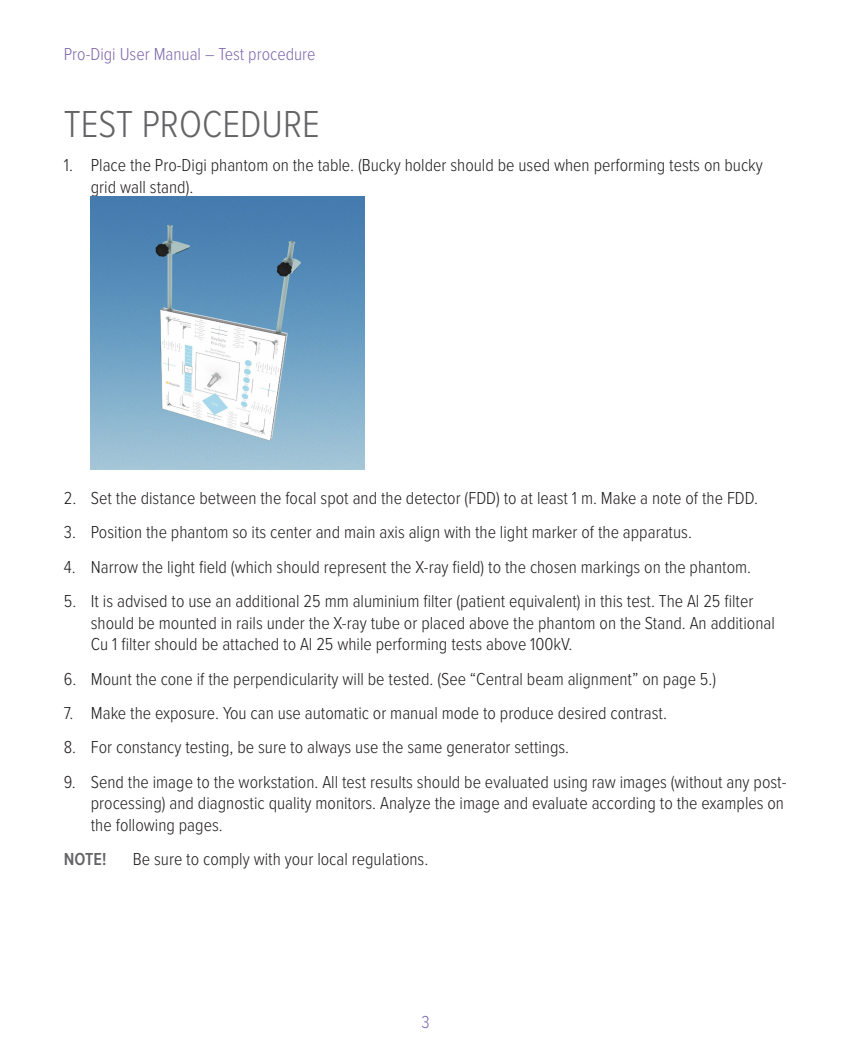
<style>
.page{position:relative;width:851px;height:1063px;background:#fff}
.page>*{position:absolute;margin:0;border:0;box-sizing:border-box;transform-origin:0 0}
.Header_1{font:300 39px "Proxima Nova Cond";color:#636366}
.Note_Caution{font:300 18px/21.6px "Proxima Nova Cond";color:#231f20}
.t1{font:300 18px "Proxima Nova Cond";color:#8169ae}
.Note_Caution-2{font:600 18px "Proxima Nova Cond";color:#636366}
</style>
<div class="page">
<img style="left:91px;top:197px;width:273px;height:273px">
<p class="t1" style="left:64px;top:41px;width:253px">Pro-Digi User Manual – Test procedure</p>
<p class="Header_1" style="left:64px;top:95px;width:257px">TEST PROCEDURE</p>
<p class="Note_Caution" style="left:91px;top:154px;width:673px;text-indent:-27px">1. Place the Pro-Digi phantom on the table. (Bucky holder should be used when performing tests on bucky grid wall stand).</p>
<p class="Note_Caution" style="left:64px;top:486px;width:695px">2. Set the distance between the focal spot and the detector (FDD) to at least 1 m. Make a note of the FDD.</p>
<p class="Note_Caution" style="left:64px;top:521px;width:629px">3. Position the phantom so its center and main axis align with the light marker of the apparatus.</p>
<p class="Note_Caution" style="left:64px;top:555px;width:688px">4. Narrow the light field (which should represent the X-ray field) to the chosen markings on the phantom.</p>
<p class="Note_Caution" style="left:91px;top:589px;width:685px;text-indent:-27px">5. It is advised to use an additional 25 mm aluminium filter (patient equivalent) in this test. The Al 25 filter should be mounted in rails under the X-ray tube or placed above the phantom on the Stand. An additional<br>Cu 1 filter should be attached to Al 25 while performing tests above 100kV.</p>
<p class="Note_Caution" style="left:64px;top:667px;width:653px">6. Mount the cone if the perpendicularity will be tested. (See “Central beam alignment” on page 5.)</p>
<p class="Note_Caution" style="left:64px;top:701px;width:604px">7. Make the exposure. You can use automatic or manual mode to produce desired contrast.</p>
<p class="Note_Caution" style="left:64px;top:736px;width:507px">8. For constancy testing, be sure to always use the same generator settings.</p>
<p class="Note_Caution" style="left:91px;top:770px;width:697px;text-indent:-27px">9. Send the image to the workstation. All test results should be evaluated using raw images (without any post&shy;processing) and diagnostic quality monitors. Analyze the image and evaluate according to the examples on the following pages.</p>
<p class="Note_Caution-2" style="left:64px;top:846px;width:44px">NOTE!</p>
<p class="Note_Caution" style="left:133px;top:848px;width:297px">Be sure to comply with your local regulations.</p>
<p class="t1" style="left:421px;top:1008px;width:10px">3</p>
</div>
